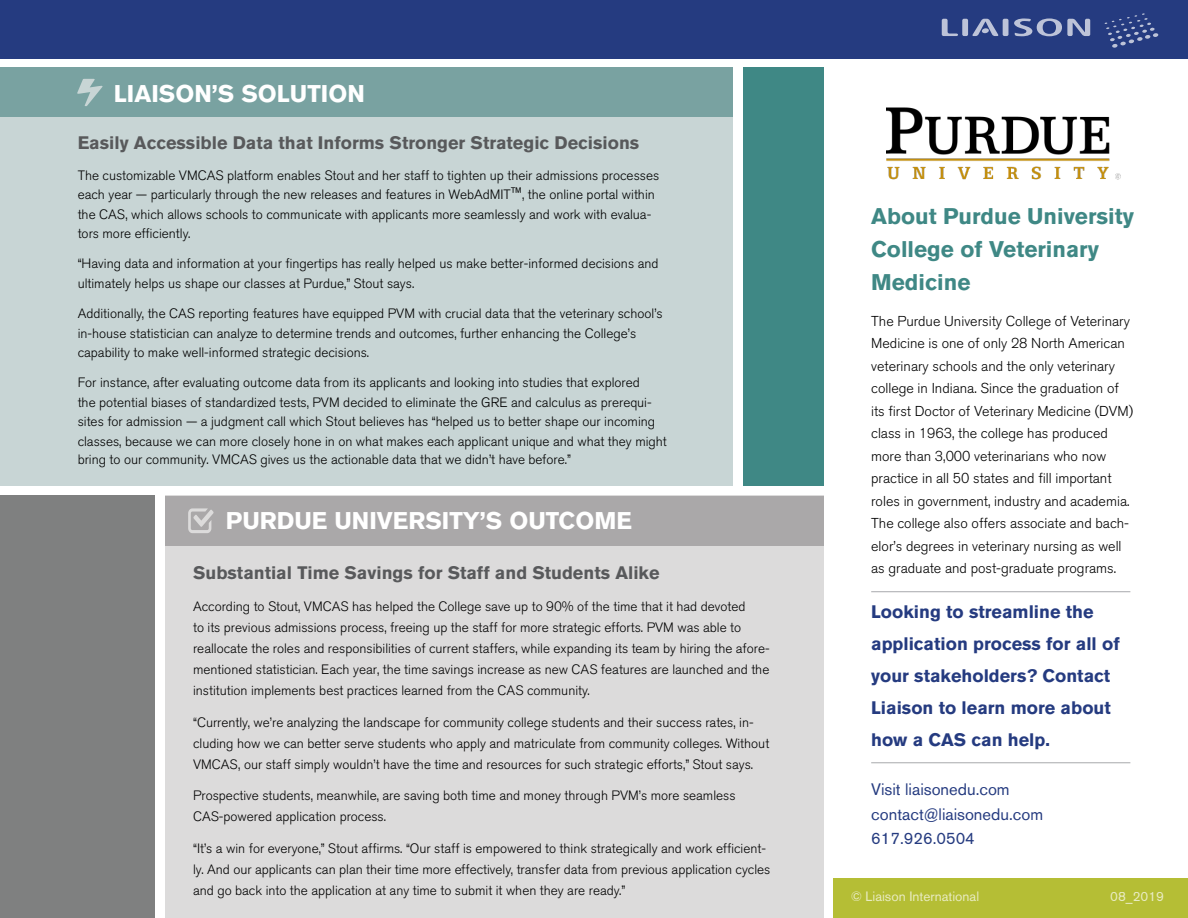
<style>
.page{position:relative;width:1188px;height:918px;background:#fff}
.page>*{position:absolute;margin:0;border:0;box-sizing:border-box;transform-origin:0 0}
.t1{font:700 24px "Akzidenz Grotesk BQ";color:#fff}
.t2{font:700 22.5px/32.7px "Akzidenz Grotesk BQ";color:#3f8885}
.t3{font:700 18px/32.1px "Akzidenz Grotesk BQ";color:#253b80}
.t4{font:700 18px "Akzidenz Grotesk BQ";color:#58595b}
.t5{font:16.5px/24.6px "Akzidenz Grotesk BQ";color:#253b80}
.t6{font:300 14.25px/22.5px "Akzidenz Grotesk BQ";color:#000}
.t7{font:300 13.5px/19.5px "Akzidenz Grotesk BQ";color:#000}
.t8{font:13.5px "Akzidenz Grotesk BQ";color:#fff}
.s1{font-size:16.5px}
</style>
<div class="page">
<div style="left:0;top:67px;width:732px;height:419px;background:#c8d5d5"></div>
<div style="left:743px;top:67px;width:81px;height:419px;background:#3f8885"></div>
<div style="left:165px;top:496px;width:659px;height:422px;background:#dcdbdb"></div>
<div style="left:0;top:496px;width:155px;height:422px;background:#7f8080"></div>
<div style="left:0;top:67px;width:732px;height:50px;background:#79a2a1"></div>
<div style="left:165px;top:496px;width:659px;height:50px;background:#aaa8a9"></div>
<div style="left:0;top:0;width:1188px;height:59px;background:#253b80"></div>
<div style="left:834px;top:878px;width:354px;height:40px;background:#b5be35"></div>
<svg style="left:1105px;top:14px;width:53px;height:34px"></svg>
<svg style="left:942px;top:19px;width:16px;height:17px"></svg>
<div style="left:962px;top:19px;width:6px;height:17px;background:#bdc3d8;border-radius:2px"></div>
<div style="left:1003px;top:19px;width:5px;height:17px;background:#bdc3d8;border-radius:2px"></div>
<svg style="left:1014px;top:18px;width:76px;height:18px"></svg>
<svg style="left:972px;top:19px;width:27px;height:17px"></svg>
<svg style="left:188px;top:508px;width:26px;height:25px"></svg>
<svg style="left:77px;top:79px;width:26px;height:27px"></svg>
<hr style="left:871px;top:762px;width:259px;height:1px;background:#a7a9ac">
<hr style="left:871px;top:591px;width:259px;height:1px;background:#a7a9ac">
<img style="left:886px;top:107px;width:235px;height:73px">
<h1 class="t1" style="left:114px;top:80px;width:253px">LIAISON’S SOLUTION</h1>
<h3 class="t4" style="left:78px;top:133px;width:563px">Easily Accessible Data that Informs Stronger Strategic Decisions</h3>
<p class="t7" style="left:78px;top:165px;width:583px">The customizable VMCAS platform enables Stout and her staff to tighten up their admissions processes each year — particularly through the new releases and features in WebAdMIT<span class="s1">™</span>, the online portal within the CAS, which allows schools to communicate with applicants more seamlessly and work with evalua&shy;tors more efficiently.</p>
<p class="t7" style="left:78px;top:254px;width:582px">“Having data and information at your fingertips has really helped us make better-informed decisions and ultimately helps us shape our classes at Purdue,” Stout says.</p>
<p class="t7" style="left:78px;top:304px;width:587px">Additionally, the CAS reporting features have equipped PVM with crucial data that the veterinary school’s in-house statistician can analyze to determine trends and outcomes, further enhancing the College’s capability to make well-informed strategic decisions.</p>
<p class="t7" style="left:78px;top:373px;width:591px">For instance, after evaluating outcome data from its applicants and looking into studies that explored<br>the potential biases of standardized tests, PVM decided to eliminate the GRE and calculus as prerequi&shy;sites for admission — a judgment call which Stout believes has “helped us to better shape our incoming classes, because we can more closely hone in on what makes each applicant unique and what they might</p>
<p class="t7" style="left:78px;top:450px;width:495px">bring to our community. VMCAS gives us the actionable data that we didn’t have before.”</p>
<h1 class="t1" style="left:226px;top:507px;width:408px">PURDUE UNIVERSITY’S OUTCOME</h1>
<h3 class="t4" style="left:193px;top:562px;width:468px">Substantial Time Savings for Staff and Students Alike</h3>
<p class="t7" style="left:193px;top:596px;width:578px;line-height:21px">According to Stout, VMCAS has helped the College save up to 90% of the time that it had devoted<br>to its previous admissions process, freeing up the staff for more strategic efforts. PVM was able to reallocate the roles and responsibilities of current staffers, while expanding its team by hiring the afore&shy;mentioned statistician. Each year, the time savings increase as new CAS features are launched and the institution implements best practices learned from the CAS community.</p>
<p class="t7" style="left:193px;top:712px;width:578px;line-height:21px">“Currently, we’re analyzing the landscape for community college students and their success rates, in&shy;cluding how we can better serve students who apply and matriculate from community colleges. Without<br>VMCAS, our staff simply wouldn’t have the time and resources for such strategic efforts,” Stout says.</p>
<p class="t7" style="left:193px;top:786px;width:544px;line-height:21px">Prospective students, meanwhile, are saving both time and money through PVM’s more seamless<br>CAS-powered application process.</p>
<p class="t7" style="left:193px;top:838px;width:579px;line-height:21px">“It’s a win for everyone,” Stout affirms. “Our staff is empowered to think strategically and work efficient&shy;ly. And our applicants can plan their time more effectively, transfer data from previous application cycles and go back into the application at any time to submit it when they are ready.”</p>
<h2 class="t2" style="left:871px;top:200px;width:264px">About Purdue University<br>College of Veterinary<br>Medicine</h2>
<p class="t6" style="left:871px;top:310px;width:264px">The Purdue University College of Veterinary Medicine is one of only 28 North American veterinary schools and the only veterinary college in Indiana. Since the graduation of its first Doctor of Veterinary Medicine (DVM) class in 1963, the college has produced more than 3,000 veterinarians who now practice in all 50 states and fill important roles in government, industry and academia.<br>The college also offers associate and bach&shy;elor’s degrees in veterinary nursing as well as graduate and post-graduate programs.</p>
<h3 class="t3" style="left:871px;top:595px;width:250px">Looking to streamline the application process for all of your stakeholders? Contact<br>Liaison to learn more about how a CAS can help.</h3>
<p class="t5" style="left:871px;top:777px;width:173px">Visit liaisonedu.com contact@liaisonedu.com<br>617.926.0504</p>
<p class="t8" style="left:850px;top:889px;width:130px">© Liaison International</p>
<p class="t8" style="left:1110px;top:889px;width:55px">08_2019</p>
</div>
